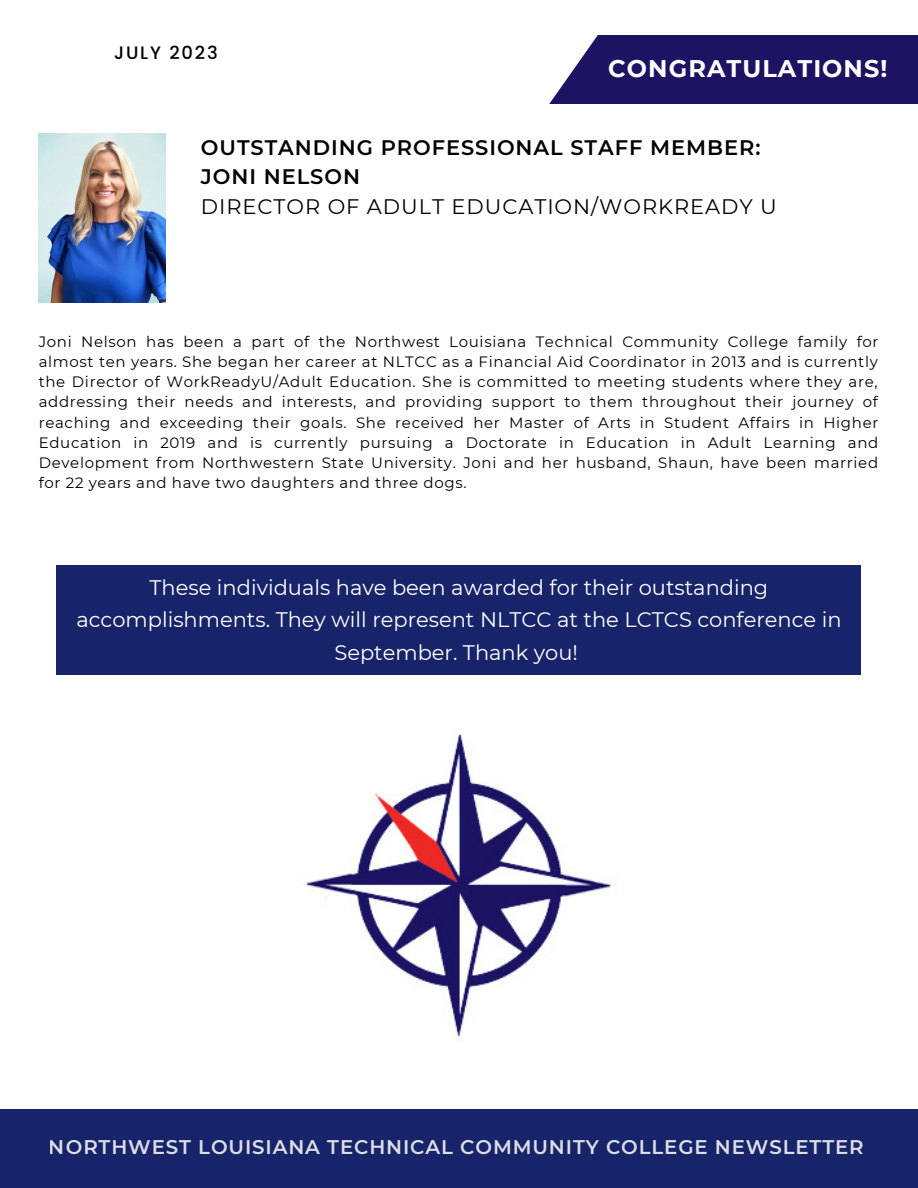
<style>
.page{position:relative;width:918px;height:1188px;background:#fff}
.page>*{position:absolute;margin:0;border:0;box-sizing:border-box;transform-origin:0 0}
.t1{font:700 24px "Montserrat";letter-spacing:.045em;color:#fff}
.t2{font:21px/32.7px "Montserrat";color:#fff;text-align:center}
.t3{font:600 21px "Montserrat";letter-spacing:.045em;color:#000}
.t4{font:21px "Montserrat";letter-spacing:.045em;color:#000}
.t5{font:600 19.8px "Montserrat";letter-spacing:.045em;color:#f9f9f9}
.t6{font:500 18px "Poppins";letter-spacing:.1em;color:#000}
.t7{font:15px/20.2px "Montserrat";letter-spacing:.045em;color:#000;text-align:justify}
</style>
<div class="page">
<div style="left:0;top:1109px;width:918px;height:79px;background:#182469"></div>
<div style="left:545px;top:35px;width:373px;height:69px;background:#1c1362"></div>
<svg style="left:545px;top:35px;width:53px;height:69px"></svg>
<img style="left:39px;top:134px;width:127px;height:169px">
<div style="left:57px;top:566px;width:804px;height:109px;background:#182469"></div>
<img style="left:305px;top:734px;width:306px;height:307px">
<p class="t6" style="left:114px;top:40px;width:105px">JULY 2023</p>
<p class="t1" style="left:608px;top:54px;width:281px">CONGRATULATIONS!</p>
<p class="t3" style="left:201px;top:135px;width:561px">OUTSTANDING PROFESSIONAL STAFF MEMBER:</p>
<p class="t3" style="left:201px;top:164px;width:161px">JONI NELSON</p>
<p class="t4" style="left:201px;top:193px;width:577px">DIRECTOR OF ADULT EDUCATION/WORKREADY U</p>
<p class="t7" style="left:39px;top:331px;width:841px">Joni Nelson has been a part of the Northwest Louisiana Technical Community College family for almost ten years. She began her career at NLTCC as a Financial Aid Coordinator in 2013 and is currently the Director of WorkReadyU/Adult Education. She is committed to meeting students where they are, addressing their needs and interests, and providing support to them throughout their journey of reaching and exceeding their goals. She received her Master of Arts in Student Affairs in Higher Education in 2019 and is currently pursuing a Doctorate in Education in Adult Learning and Development from Northwestern State University. Joni and her husband, Shaun, have been married for 22 years and have two daughters and three dogs.</p>
<p class="t2" style="left:76px;top:571px;width:767px">These individuals have been awarded for their outstanding accomplishments. They will represent NLTCC at the LCTCS conference in<br>September. Thank you!</p>
<h3 class="t5" style="left:49px;top:1135px;width:816px">NORTHWEST LOUISIANA TECHNICAL COMMUNITY COLLEGE NEWSLETTER</h3>
</div>
